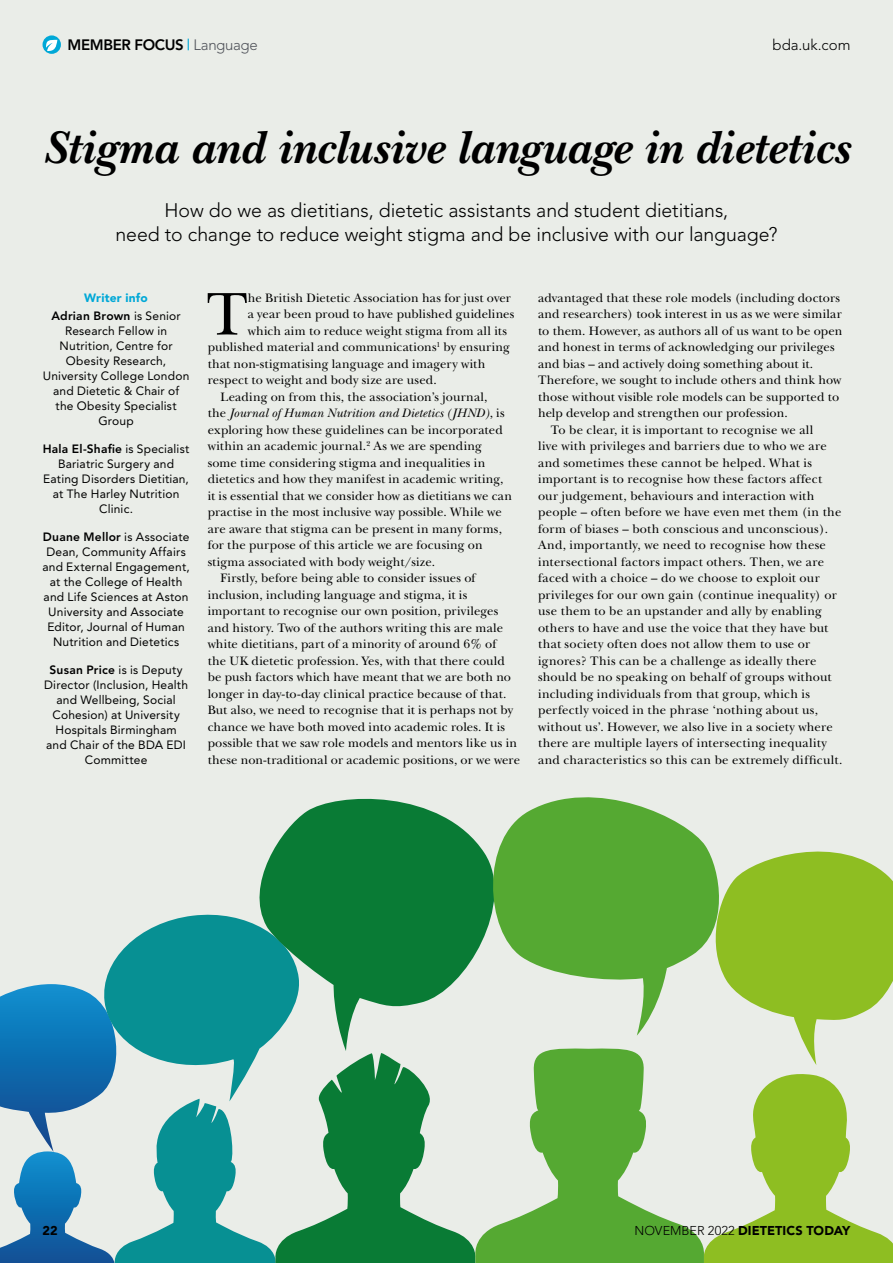
<style>
.page{position:relative;width:893px;height:1263px;background:#eaede8}
.page>*{position:absolute;margin:0;border:0;box-sizing:border-box;transform-origin:0 0}
.t1{font:62.7px "New Baskerville";color:#000}
.t2{font:italic 700 48px "New Baskerville";letter-spacing:.005em;color:#000}
.t3{font:300 19.5px/24px "Avenir";letter-spacing:-.005em;color:#000;text-align:center}
.t4{font:800 15px "Avenir";letter-spacing:-.025em;color:#000}
.t5{font:300 15px "Avenir";letter-spacing:.005em;color:#000}
.t6{font:12.75px "New Baskerville";letter-spacing:.015em;color:#000}
.t7{font:italic 12.75px "New Baskerville";letter-spacing:.01em;color:#000}
.t8{font:900 12.75px "Avenir";letter-spacing:.005em;color:#000}
.t9{font:12px/15px "Avenir";letter-spacing:.015em;color:#000;text-align:center}
.t10{font:900 12px "Avenir";letter-spacing:.02em;color:#00a8d7}
.s1{font-weight:500;color:#00a8d7}
.s2{font-weight:300;color:#50535a}
.s3{font-weight:800}
.s4{font-style:normal}
.s5{font-weight:300}
</style>
<div class="page">
<svg style="left:705px;top:851px;width:188px;height:412px"></svg>
<svg style="left:0;top:914px;width:474px;height:349px"></svg>
<svg style="left:243px;top:798px;width:237px;height:253px;fill:#097b35"></svg>
<svg style="left:474px;top:1048px;width:231px;height:215px;fill:#55a932"></svg>
<svg style="left:480px;top:797px;width:251px;height:239px;fill:#55a932"></svg>
<svg style="left:43px;top:35px;width:18px;height:19px"></svg>
<svg style="left:46px;top:40px;width:11px;height:11px"></svg>
<p class="t4" style="left:68px;top:36px;width:192px">MEMBER FOCUS <span class="s1">|</span> <span class="s2">Language</span></p>
<p class="t5" style="left:772px;top:36px;width:79px">bda.uk.com</p>
<h2 class="t2" style="left:43px;top:119px;width:808px">Stigma and inclusive language in dietetics</h2>
<h3 class="t3" style="left:116px;top:199px;width:663px">How do we as dietitians, dietetic assistants and student dietitians,<br>need to change to reduce weight stigma and be inclusive with our language?</h3>
<p class="t10" style="left:84px;top:290px;width:65px">Writer info</p>
<p class="t9" style="left:43px;top:309px;width:148px"><span class="s3">Adrian Brown</span> is Senior<br>Research Fellow in<br>Nutrition, Centre for<br>Obesity Research,<br>University College London and Dietetic &amp; Chair of the Obesity Specialist<br>Group</p>
<p class="t9" style="left:43px;top:441px;width:148px"><span class="s3">Hala El-Shafie</span> is Specialist<br>Bariatric Surgery and<br>Eating Disorders Dietitian, at The Harley Nutrition<br>Clinic.</p>
<p class="t9" style="left:43px;top:529px;width:149px"><span class="s3">Duane Mellor</span> is Associate<br>Dean, Community Affairs and External Engagement, at the College of Health and Life Sciences at Aston<br>University and Associate<br>Editor, Journal of Human<br>Nutrition and Dietetics</p>
<p class="t9" style="left:44px;top:662px;width:145px"><span class="s3">Susan Price</span> is is Deputy<br>Director (Inclusion, Health and Wellbeing, Social<br>Cohesion) at University<br>Hospitals Birmingham and Chair of the BDA EDI<br>Committee</p>
<h1 class="t1" style="left:206px;top:278px;width:43px">T</h1>
<p class="t6" style="left:248px;top:290px;width:265px">he British Dietetic Association has for just over</p>
<p class="t6" style="left:248px;top:306px;width:268px">a year been proud to have published guidelines</p>
<p class="t6" style="left:248px;top:323px;width:261px">which aim to reduce weight stigma from all its</p>
<p class="t6" style="left:208px;top:339px;width:304px">published material and communications<sup>1</sup> by ensuring</p>
<p class="t6" style="left:208px;top:356px;width:279px">that non-stigmatising language and imagery with</p>
<p class="t6" style="left:208px;top:372px;width:231px">respect to weight and body size are used.</p>
<p class="t6" style="left:220px;top:389px;width:269px">Leading on from this, the association’s journal,</p>
<p class="t7" style="left:208px;top:405px;width:298px"><span class="s4">the</span> Journal of Human Nutrition and Dietetics (JHND)<span class="s4">, is</span></p>
<p class="t6" style="left:208px;top:422px;width:296px">exploring how these guidelines can be incorporated</p>
<p class="t6" style="left:208px;top:438px;width:276px">within an academic journal.<sup>2</sup> As we are spending</p>
<p class="t6" style="left:208px;top:455px;width:279px">some time considering stigma and inequalities in</p>
<p class="t6" style="left:208px;top:471px;width:297px">dietetics and how they manifest in academic writing,</p>
<p class="t6" style="left:208px;top:488px;width:306px">it is essential that we consider how as dietitians we can</p>
<p class="t6" style="left:208px;top:504px;width:296px">practise in the most inclusive way possible. While we</p>
<p class="t6" style="left:208px;top:521px;width:296px">are aware that stigma can be present in many forms,</p>
<p class="t6" style="left:208px;top:537px;width:276px">for the purpose of this article we are focusing on</p>
<p class="t6" style="left:208px;top:554px;width:229px">stigma associated with body weight/size.</p>
<p class="t6" style="left:220px;top:570px;width:257px">Firstly, before being able to consider issues of</p>
<p class="t6" style="left:208px;top:587px;width:261px">inclusion, including language and stigma, it is</p>
<p class="t6" style="left:208px;top:603px;width:292px">important to recognise our own position, privileges</p>
<p class="t6" style="left:208px;top:620px;width:297px">and history. Two of the authors writing this are male</p>
<p class="t6" style="left:208px;top:636px;width:290px">white dietitians, part of a minority of around 6% of</p>
<p class="t6" style="left:208px;top:653px;width:299px">the UK dietetic profession. Yes, with that there could</p>
<p class="t6" style="left:208px;top:669px;width:305px">be push factors which have meant that we are both no</p>
<p class="t6" style="left:208px;top:686px;width:300px">longer in day-to-day clinical practice because of that.</p>
<p class="t6" style="left:208px;top:702px;width:307px">But also, we need to recognise that it is perhaps not by</p>
<p class="t6" style="left:208px;top:719px;width:299px">chance we have both moved into academic roles. It is</p>
<p class="t6" style="left:208px;top:735px;width:311px">possible that we saw role models and mentors like us in</p>
<p class="t6" style="left:208px;top:752px;width:314px">these non-traditional or academic positions, or we were</p>
<p class="t6" style="left:538px;top:290px;width:303px">advantaged that these role models (including doctors</p>
<p class="t6" style="left:538px;top:306px;width:305px">and researchers) took interest in us as we were similar</p>
<p class="t6" style="left:538px;top:323px;width:306px">to them. However, as authors all of us want to be open</p>
<p class="t6" style="left:538px;top:339px;width:298px">and honest in terms of acknowledging our privileges</p>
<p class="t6" style="left:538px;top:356px;width:277px">and bias – and actively doing something about it.</p>
<p class="t6" style="left:538px;top:372px;width:305px">Therefore, we sought to include others and think how</p>
<p class="t6" style="left:538px;top:389px;width:303px">those without visible role models can be supported to</p>
<p class="t6" style="left:538px;top:405px;width:251px">help develop and strengthen our profession.</p>
<p class="t6" style="left:551px;top:422px;width:264px">To be clear, it is important to recognise we all</p>
<p class="t6" style="left:538px;top:438px;width:290px">live with privileges and barriers due to who we are</p>
<p class="t6" style="left:538px;top:455px;width:275px">and sometimes these cannot be helped. What is</p>
<p class="t6" style="left:538px;top:471px;width:285px">important is to recognise how these factors affect</p>
<p class="t6" style="left:538px;top:488px;width:278px">our judgement, behaviours and interaction with</p>
<p class="t6" style="left:538px;top:504px;width:305px">people – often before we have even met them (in the</p>
<p class="t6" style="left:538px;top:521px;width:291px">form of biases – both conscious and unconscious).</p>
<p class="t6" style="left:538px;top:537px;width:289px">And, importantly, we need to recognise how these</p>
<p class="t6" style="left:538px;top:554px;width:288px">intersectional factors impact others. Then, we are</p>
<p class="t6" style="left:538px;top:570px;width:283px">faced with a choice – do we choose to exploit our</p>
<p class="t6" style="left:538px;top:587px;width:300px">privileges for our own gain (continue inequality) or</p>
<p class="t6" style="left:538px;top:603px;width:285px">use them to be an upstander and ally by enabling</p>
<p class="t6" style="left:538px;top:620px;width:292px">others to have and use the voice that they have but</p>
<p class="t6" style="left:538px;top:636px;width:274px">that society often does not allow them to use or</p>
<p class="t6" style="left:538px;top:653px;width:280px">ignores? This can be a challenge as ideally there</p>
<p class="t6" style="left:538px;top:669px;width:295px">should be no speaking on behalf of groups without</p>
<p class="t6" style="left:538px;top:686px;width:274px">including individuals from that group, which is</p>
<p class="t6" style="left:538px;top:702px;width:282px">perfectly voiced in the phrase ‘nothing about us,</p>
<p class="t6" style="left:538px;top:719px;width:296px">without us’. However, we also live in a society where</p>
<p class="t6" style="left:538px;top:735px;width:290px">there are multiple layers of intersecting inequality</p>
<p class="t6" style="left:538px;top:752px;width:306px">and characteristics so this can be extremely difficult.</p>
<p class="t8" style="left:43px;top:1222px;width:17px">22</p>
<p class="t8" style="left:634px;top:1222px;width:217px"><span class="s5">NOVEMBER 2022</span> DIETETICS TODAY</p>
</div>
